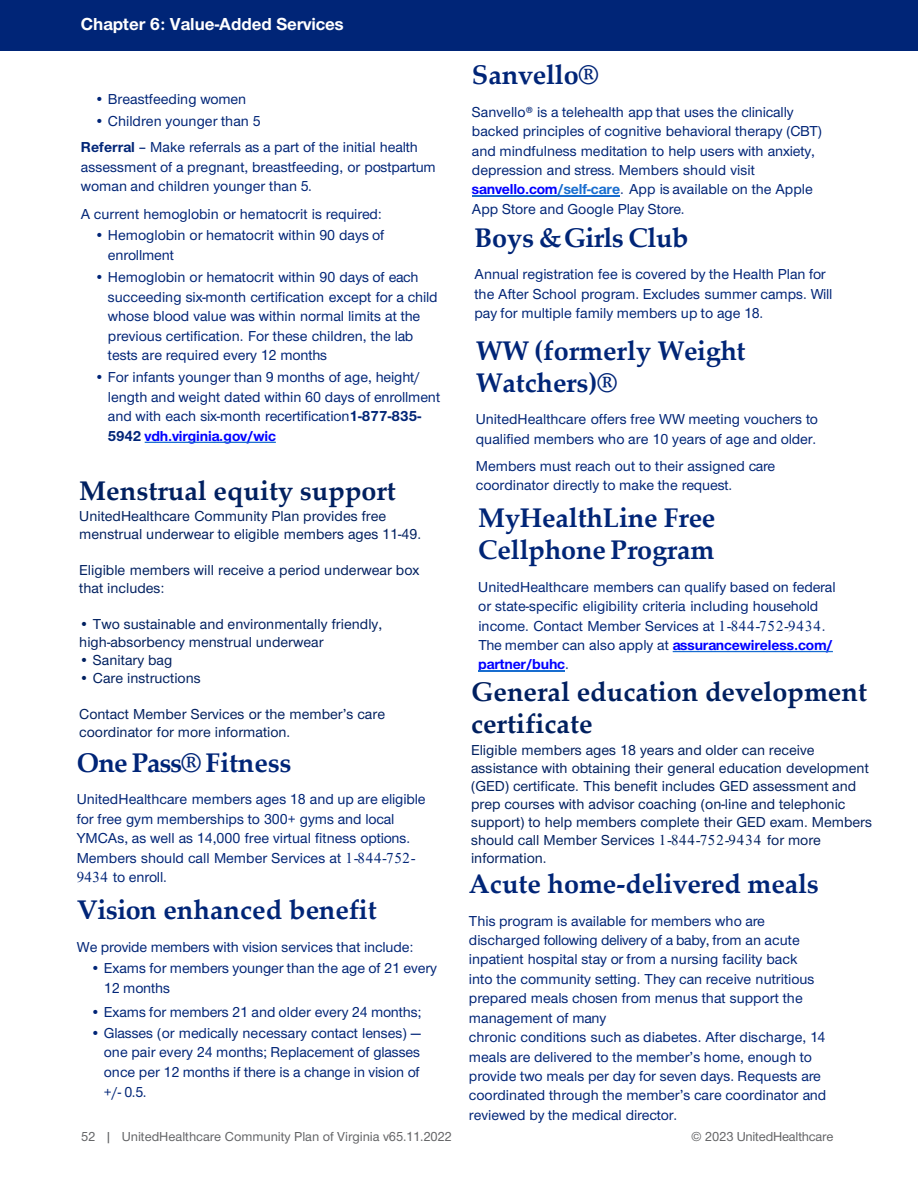
<style>
.page{position:relative;width:918px;height:1188px;background:#fff}
.page>*{position:absolute;margin:0;border:0;box-sizing:border-box;transform-origin:0 0}
.t1{font:700 27px/32.4px "Palatino Linotype";letter-spacing:-.005em;color:#002577}
.t2{font:700 27px/32.4px "Palatino Linotype";color:#002060}
.t3{font:700 18px "UHC Sans";color:#fff}
.t4{font:500 15px/19.5px "UHC Sans";color:#002577}
.t5{font:500 15px/18px "UHC Sans";color:#002060}
.t6{font:13.5px "UHC Sans";letter-spacing:-.005em;color:#636466}
.s1{font-weight:700}
.s2{font-weight:700;color:#00f}
.s3{font-family:"Times New Roman";font-weight:400}
.s4{font-weight:700;color:#186dcf}
</style>
<div class="page">
<div style="left:0;top:0;width:918px;height:51px;background:#002577"></div>
<svg style="left:145px;top:442px;width:131px;height:1px"></svg>
<svg style="left:673px;top:651px;width:160px;height:1px"></svg>
<hr style="left:478px;top:670px;width:87px;height:2px;background:#186dcf">
<hr style="left:472px;top:195px;width:85px;height:2px;background:#186dcf">
<hr style="left:557px;top:195px;width:63px;height:2px;background:#186dcf">
<p class="t3" style="left:81px;top:14px;width:264px">Chapter 6: Value-Added Services</p>
<p class="t4" style="left:94px;top:89px;width:153px">• Breastfeeding women</p>
<p class="t4" style="left:81px;top:108px;width:338px;line-height:25.8px;text-indent:14px">• Children younger than 5<br><span class="s1">Referral</span> – Make referrals as a part of the initial health</p>
<p class="t4" style="left:81px;top:157px;width:356px">assessment of a pregnant, breastfeeding, or postpartum woman and children younger than 5.</p>
<p class="t4" style="left:81px;top:204px;width:302px">A current hemoglobin or hematocrit is required:</p>
<p class="t4" style="left:108px;top:225px;width:278px;text-indent:-13px">• Hemoglobin or hematocrit within 90 days of enrollment</p>
<p class="t4" style="left:108px;top:267px;width:331px;text-indent:-13px">• Hemoglobin or hematocrit within 90 days of each succeeding six-month certification except for a child whose blood value was within normal limits at the previous certification. For these children, the lab tests are required every 12 months</p>
<p class="t4" style="left:108px;top:368px;width:334px;text-indent:-13px">• For infants younger than 9 months of age, height/ length and weight dated within 60 days of enrollment and with each six-month recertification<span class="s1">1-877-835- 5942</span> <span class="s2">vdh.virginia.gov/wic</span></p>
<h1 class="t2" style="left:79px;top:473px;width:318px">Menstrual equity support</h1>
<p class="t5" style="left:79px;top:507px;width:343px">UnitedHealthcare Community Plan provides free menstrual underwear to eligible members ages 11-49.</p>
<p class="t5" style="left:79px;top:561px;width:342px">Eligible members will receive a period underwear box that includes:</p>
<p class="t5" style="left:79px;top:615px;width:304px">• Two sustainable and environmentally friendly, high-absorbency menstrual underwear</p>
<p class="t5" style="left:79px;top:651px;width:95px">• Sanitary bag</p>
<p class="t5" style="left:79px;top:669px;width:123px">• Care instructions</p>
<p class="t5" style="left:79px;top:705px;width:307px">Contact Member Services or the member’s care coordinator for more information.</p>
<h1 class="t1" style="left:77px;top:746px;width:216px">One Pass® Fitness</h1>
<p class="t4" style="left:77px;top:789px;width:350px">UnitedHealthcare members ages 18 and up are eligible for free gym memberships to 300+ gyms and local YMCAs, as well as 14,000 free virtual fitness options.<br>Members should call Member Services at <span class="s3">1-844-752- 9434</span> to enroll.</p>
<h1 class="t1" style="left:77px;top:892px;width:301px">Vision enhanced benefit</h1>
<p class="t4" style="left:77px;top:937px;width:338px">We provide members with vision services that include:</p>
<p class="t4" style="left:104px;top:958px;width:334px;text-indent:-13px">• Exams for members younger than the age of 21 every<br>12 months</p>
<p class="t4" style="left:90px;top:1002px;width:333px">• Exams for members 21 and older every 24 months;</p>
<p class="t4" style="left:104px;top:1023px;width:319px;text-align:justify;text-indent:-13px">• Glasses (or medically necessary contact lenses) — one pair every 24 months; Replacement of glasses once per 12 months if there is a change in vision of +/- 0.5.</p>
<h1 class="t1" style="left:472px;top:58px;width:128px">Sanvello®</h1>
<p class="t4" style="left:472px;top:102px;width:351px">Sanvello® is a telehealth app that uses the clinically backed principles of cognitive behavioral therapy (CBT) and mindfulness meditation to help users with anxiety, depression and stress. Members should visit <span class="s2">sanvello.com</span><span class="s4">/self-care</span>. App is available on the Apple App Store and Google Play Store.</p>
<h1 class="t1" style="left:474px;top:221px;width:216px">Boys &amp;Girls Club</h1>
<p class="t4" style="left:474px;top:264px;width:359px">Annual registration fee is covered by the Health Plan for the After School program. Excludes summer camps. Will pay for multiple family members up to age 18.</p>
<h1 class="t1" style="left:476px;top:333px;width:271px">WW (formerly Weight<br>Watchers)®</h1>
<p class="t4" style="left:476px;top:409px;width:344px">UnitedHealthcare offers free WW meeting vouchers to qualified members who are 10 years of age and older.</p>
<p class="t4" style="left:476px;top:456px;width:301px">Members must reach out to their assigned care coordinator directly to make the request.</p>
<h1 class="t1" style="left:478px;top:501px;width:239px">MyHealthLine Free<br>Cellphone Program</h1>
<p class="t4" style="left:478px;top:577px;width:359px">UnitedHealthcare members can qualify based on federal or state-specific eligibility criteria including household income. Contact Member Services at <span class="s3">1-844-752-9434</span>.<br>The member can also apply at <span class="s2">assurancewireless.com/ partner/buhc</span>.</p>
<h1 class="t2" style="left:471px;top:674px;width:397px">General education development certificate</h1>
<p class="t5" style="left:471px;top:741px;width:402px">Eligible members ages 18 years and older can receive assistance with obtaining their general education development (GED) certificate. This benefit includes GED assessment and prep courses with advisor coaching (on-line and telephonic support) to help members complete their GED exam. Members should call Member Services <span class="s3">1-844-752-9434</span> for more information.</p>
<h1 class="t1" style="left:469px;top:867px;width:351px">Acute home-delivered meals</h1>
<p class="t4" style="left:469px;top:911px;width:359px">This program is available for members who are discharged following delivery of a baby, from an acute inpatient hospital stay or from a nursing facility back<br>into the community setting. They can receive nutritious prepared meals chosen from menus that support the management of many<br>chronic conditions such as diabetes. After discharge, 14 meals are delivered to the member’s home, enough to provide two meals per day for seven days. Requests are coordinated through the member’s care coordinator and reviewed by the medical director.</p>
<p class="t6" style="left:81px;top:1128px;width:372px">52 | UnitedHealthcare Community Plan of Virginia v65.11.2022</p>
<p class="t6" style="left:691px;top:1128px;width:144px">© 2023 UnitedHealthcare</p>
</div>
